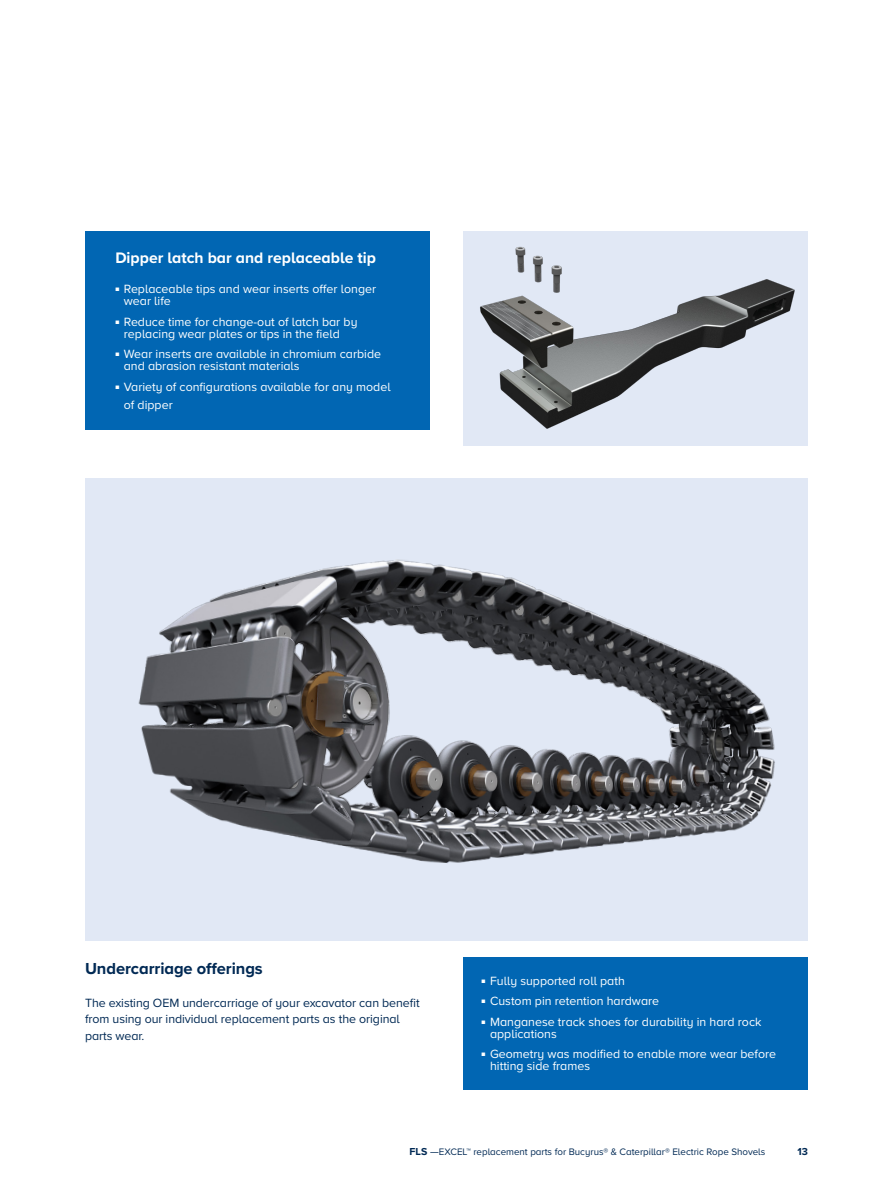
<style>
.page{position:relative;width:893px;height:1191px;background:#fff}
.page>*{position:absolute;margin:0;border:0;box-sizing:border-box;transform-origin:0 0}
.Body_copy{font:700 16.5px "Proxima Nova";letter-spacing:-.005em;color:#002954}
.Body{font:700 15.75px "Proxima Nova";color:#fff}
.t1{font:12.3px/12px "Proxima Nova";color:#fff}
.Body_copy-2{font:12.3px/16.5px "Proxima Nova";letter-spacing:-.005em;color:#002954}
.t2{font:700 10.5px "Proxima Nova";color:#002954}
.t3{font:9.75px "Proxima Nova";color:#002954}
.s1{font-weight:700;font-size:10.5px}
.s2{font-size:10.5px}
</style>
<div class="page">
<div style="left:463px;top:957px;width:345px;height:132px;background:#0166b3"></div>
<div style="left:85px;top:231px;width:344px;height:198px;background:#0166b3"></div>
<div style="left:85px;top:479px;width:723px;height:462px;background:#e1e8f5"></div>
<img style="left:138px;top:559px;width:637px;height:304px">
<div style="left:463px;top:231px;width:345px;height:215px;background:#e1e8f5"></div>
<img style="left:480px;top:246px;width:315px;height:183px">
<p class="Body" style="left:115px;top:246px;width:262px">Dipper latch bar and replaceable tip</p>
<p class="t1" style="left:124px;top:283px;width:254px;text-indent:-9px"><sup>■</sup> Replaceable tips and wear inserts offer longer wear life</p>
<p class="t1" style="left:124px;top:315px;width:235px;text-indent:-9px"><sup>■</sup> Reduce time for change-out of latch bar by replacing wear plates or tips in the field</p>
<p class="t1" style="left:124px;top:348px;width:259px;text-indent:-9px"><sup>■</sup> Wear inserts are available in chromium carbide and abrasion resistant materials</p>
<p class="t1" style="left:124px;top:377px;width:268px;line-height:18px;text-indent:-9px"><sup>■</sup> Variety of configurations available for any model of dipper</p>
<p class="Body_copy" style="left:85px;top:956px;width:179px">Undercarriage offerings</p>
<p class="Body_copy-2" style="left:85px;top:994px;width:336px">The existing OEM undercarriage of your excavator can benefit from using our individual replacement parts as the original parts wear.</p>
<p class="t1" style="left:482px;top:974px;width:145px"><sup>■</sup> Fully supported roll path</p>
<p class="t1" style="left:482px;top:994px;width:179px"><sup>■</sup> Custom pin retention hardware</p>
<p class="t1" style="left:490px;top:1015px;width:273px;text-indent:-9px"><sup>■</sup> Manganese track shoes for durability in hard rock applications</p>
<p class="t1" style="left:490px;top:1047px;width:288px;text-indent:-9px"><sup>■</sup> Geometry was modified to enable more wear before hitting side frames</p>
<p class="t3" style="left:410px;top:1144px;width:357px"><span class="s1">FLS</span> <span class="s2">—</span>EXCEL™ replacement parts for Bucyrus® &amp; Caterpillar® Electric Rope Shovels</p>
<p class="t2" style="left:797px;top:1144px;width:12px">13</p>
</div>
